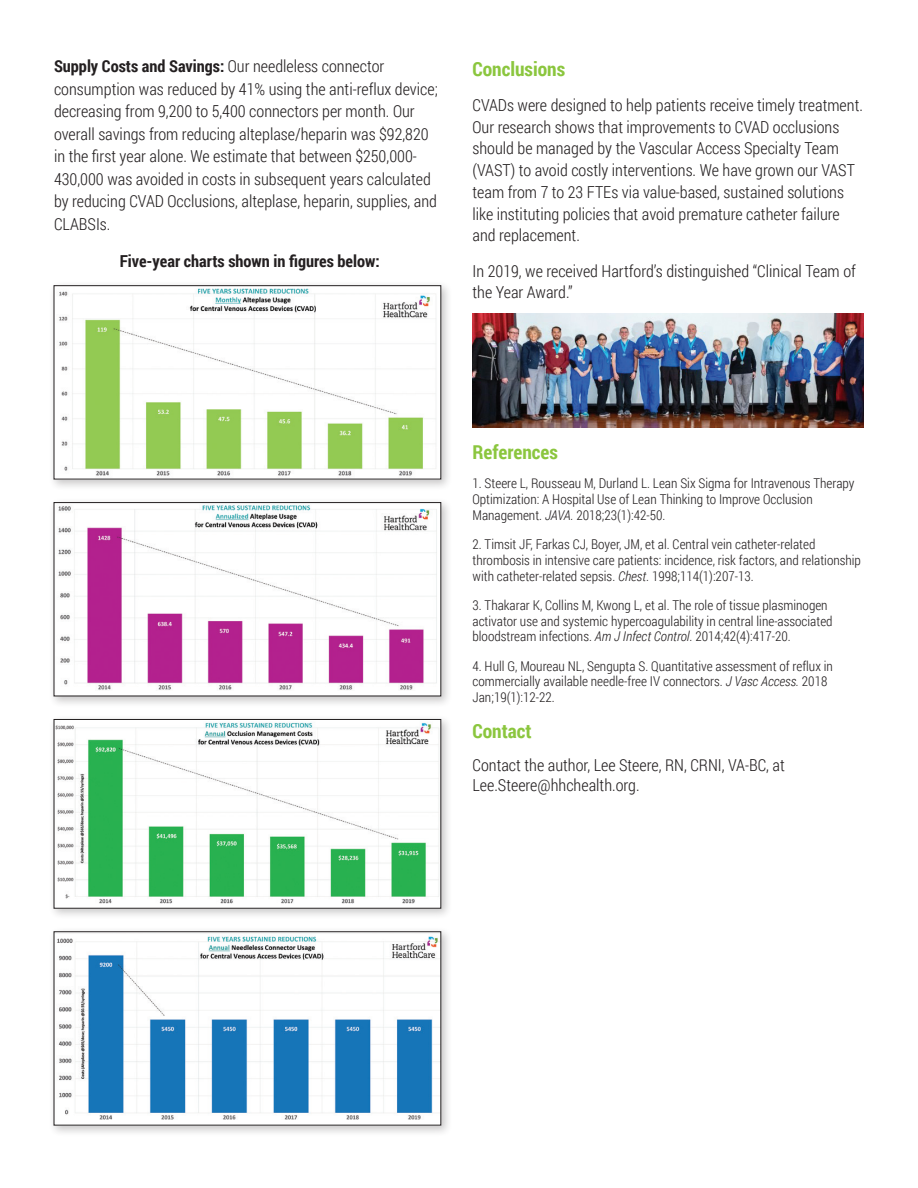
<style>
.page{position:relative;width:918px;height:1188px;background:#fff}
.page>*{position:absolute;margin:0;border:0;box-sizing:border-box;transform-origin:0 0}
.t1{font:700 19.5px "Roboto Condensed";color:#8bc63e}
.t2{font:300 16.5px/22.5px "Roboto Condensed";color:#231f20}
.t3{font:700 16.5px "Roboto Condensed";color:#231f20}
.t4{font:300 13.5px/15.8px "Roboto Condensed";color:#231f20}
.s1{font-weight:700}
.s2{font-style:italic}
</style>
<div class="page">
<img style="left:472px;top:313px;width:392px;height:115px">
<div style="left:49px;top:280px;width:404px;height:211px;background:#231f20;opacity:.25"></div>
<img style="left:56px;top:287px;width:383px;height:190px">
<div style="left:54px;top:285px;width:387px;height:194px;border:1px solid #231f20"></div>
<div style="left:49px;top:926px;width:404px;height:211px;background:#231f20;opacity:.25"></div>
<img style="left:56px;top:933px;width:383px;height:191px">
<div style="left:54px;top:931px;width:387px;height:195px;border:1px solid #231f20"></div>
<div style="left:49px;top:497px;width:404px;height:211px;background:#231f20;opacity:.25"></div>
<img style="left:56px;top:504px;width:383px;height:190px">
<div style="left:54px;top:502px;width:387px;height:194px;border:1px solid #231f20"></div>
<div style="left:49px;top:714px;width:404px;height:206px;background:#231f20;opacity:.25"></div>
<img style="left:56px;top:721px;width:383px;height:186px">
<div style="left:54px;top:719px;width:387px;height:190px;border:1px solid #231f20"></div>
<p class="t2" style="left:54px;top:55px;width:386px"><span class="s1">Supply Costs and Savings:</span> Our needleless connector consumption was reduced by 41% using the anti-reflux device; decreasing from 9,200 to 5,400 connectors per month. Our overall savings from reducing alteplase/heparin was $92,820 in the first year alone. We estimate that between $250,000- 430,000 was avoided in costs in subsequent years calculated by reducing CVAD Occlusions, alteplase, heparin, supplies, and CLABSIs.</p>
<p class="t1" style="left:472px;top:55px;width:94px">Conclusions</p>
<p class="t2" style="left:472px;top:93px;width:392px;line-height:21.8px">CVADs were designed to help patients receive timely treatment.<br>Our research shows that improvements to CVAD occlusions should be managed by the Vascular Access Specialty Team (VAST) to avoid costly interventions. We have grown our VAST team from 7 to 23 FTEs via value-based, sustained solutions like instituting policies that avoid premature catheter failure and replacement.</p>
<p class="t2" style="left:472px;top:259px;width:385px;line-height:21.8px">In 2019, we received Hartford’s distinguished “Clinical Team of the Year Award.”</p>
<p class="t3" style="left:120px;top:249px;width:262px">Five-year charts shown in figures below:</p>
<p class="t1" style="left:472px;top:439px;width:87px">References</p>
<p class="t4" style="left:472px;top:475px;width:384px">1. Steere L, Rousseau M, Durland L. Lean Six Sigma for Intravenous Therapy<br>Optimization: A Hospital Use of Lean Thinking to Improve Occlusion<br>Management. <span class="s2">JAVA.</span> 2018;23(1):42-50.</p>
<p class="t4" style="left:472px;top:536px;width:390px">2. Timsit JF, Farkas CJ, Boyer, JM, et al. Central vein catheter-related thrombosis in intensive care patients: incidence, risk factors, and relationship with catheter-related sepsis. <span class="s2">Chest</span>. 1998;114(1):207-13.</p>
<p class="t4" style="left:472px;top:597px;width:362px">3. Thakarar K, Collins M, Kwong L, et al. The role of tissue plasminogen activator use and systemic hypercoagulability in central line-associated bloodstream infections. <span class="s2">Am J Infect Control</span>. 2014;42(4):417-20.</p>
<p class="t4" style="left:472px;top:658px;width:362px">4. Hull G, Moureau NL, Sengupta S. Quantitative assessment of reflux in commercially available needle-free IV connectors. <span class="s2">J Vasc Access.</span> 2018<br>Jan;19(1):12-22.</p>
<p class="t1" style="left:472px;top:718px;width:61px">Contact</p>
<p class="t2" style="left:472px;top:755px;width:314px;line-height:19.8px">Contact the author, Lee Steere, RN, CRNI, VA-BC, at<br>Lee.Steere@hhchealth.org.</p>
</div>
